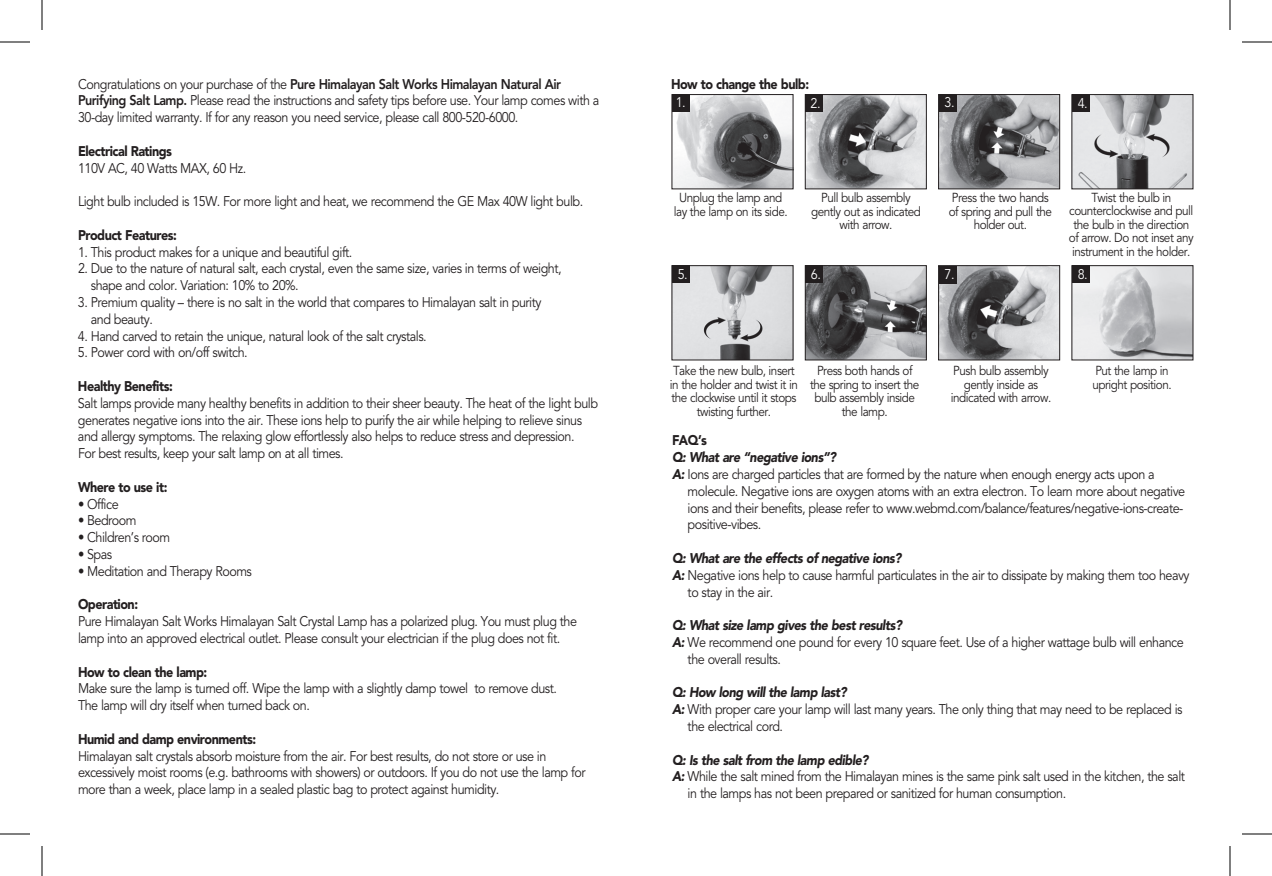
<style>
.page{position:relative;width:1272px;height:876px;background:#fff}
.page>*{position:absolute;margin:0;border:0;box-sizing:border-box;transform-origin:0 0}
.t1{font:14px/16.8px "Avenir";letter-spacing:-.04em;color:#231f20;scale:.9 1}
.t2{font:italic 900 14px "Avenir";letter-spacing:-.04em;color:#231f20;scale:.9 1}
.t3{font:900 14px "Avenir";letter-spacing:-.04em;color:#231f20;scale:.9 1}
.t4{font:14px "Avenir";color:#fff;scale:.9 1}
.t5{font:13px/13.4px "Avenir";letter-spacing:-.04em;color:#231f20;text-align:center;scale:.9 1}
.s1{font-weight:800}
.s2{font-weight:900;font-style:italic}
</style>
<div class="page">
<img style="left:674px;top:96px;width:117px;height:91px">
<div style="left:672px;top:94px;width:121px;height:95px;border:1px solid #231f20"></div>
<img style="left:807px;top:96px;width:118px;height:91px">
<div style="left:805px;top:94px;width:122px;height:95px;border:1px solid #231f20"></div>
<img style="left:940px;top:96px;width:118px;height:91px">
<div style="left:938px;top:94px;width:122px;height:95px;border:1px solid #231f20"></div>
<img style="left:1074px;top:96px;width:117px;height:91px">
<div style="left:1072px;top:94px;width:121px;height:95px;border:1px solid #231f20"></div>
<img style="left:674px;top:267px;width:117px;height:91px">
<div style="left:672px;top:265px;width:121px;height:95px;border:1px solid #231f20"></div>
<img style="left:807px;top:267px;width:118px;height:91px">
<div style="left:805px;top:265px;width:122px;height:95px;border:1px solid #231f20"></div>
<img style="left:940px;top:267px;width:118px;height:91px">
<div style="left:938px;top:265px;width:122px;height:95px;border:1px solid #231f20"></div>
<img style="left:1074px;top:267px;width:117px;height:91px">
<div style="left:1072px;top:265px;width:121px;height:95px;border:1px solid #231f20"></div>
<div style="left:672px;top:94px;width:18px;height:18px;background:#231f20"></div>
<div style="left:805px;top:95px;width:17px;height:17px;background:#231f20"></div>
<div style="left:939px;top:94px;width:17px;height:18px;background:#231f20"></div>
<div style="left:1072px;top:94px;width:17px;height:18px;background:#231f20"></div>
<div style="left:672px;top:266px;width:18px;height:17px;background:#231f20"></div>
<div style="left:805px;top:265px;width:18px;height:18px;background:#231f20"></div>
<div style="left:939px;top:266px;width:17px;height:17px;background:#231f20"></div>
<div style="left:1072px;top:266px;width:17px;height:17px;background:#231f20"></div>
<hr style="left:0;top:42px;width:30px;height:1px;background:#000">
<hr style="left:1242px;top:42px;width:30px;height:1px;background:#000">
<hr style="left:0;top:834px;width:30px;height:1px;background:#000">
<hr style="left:1242px;top:834px;width:30px;height:1px;background:#000">
<hr style="left:42px;top:0;width:1px;height:30px;background:#000">
<hr style="left:42px;top:846px;width:1px;height:30px;background:#000">
<hr style="left:1230px;top:0;width:1px;height:30px;background:#000">
<hr style="left:1230px;top:846px;width:1px;height:30px;background:#000">
<p class="t1" style="left:78px;top:76px;width:581px">Congratulations on your purchase of the <span class="s1">Pure Himalayan Salt Works Himalayan Natural Air<br>Purifying Salt Lamp.</span> Please read the instructions and safety tips before use. Your lamp comes with a<br>30-day limited warranty. If for any reason you need service, please call 800-520-6000.</p>
<p class="t3" style="left:78px;top:143px;width:106px">Electrical Ratings</p>
<p class="t1" style="left:78px;top:160px;width:188px">110V AC, 40 Watts MAX, 60 Hz.</p>
<p class="t1" style="left:78px;top:193px;width:563px">Light bulb included is 15W. For more light and heat, we recommend the GE Max 40W light bulb.</p>
<p class="t3" style="left:78px;top:227px;width:111px">Product Features:</p>
<p class="t1" style="left:78px;top:244px;width:306px">1. This product makes for a unique and beautiful gift.</p>
<p class="t1" style="left:91px;top:261px;width:525px;text-indent:-13px">2. Due to the nature of natural salt, each crystal, even the same size, varies in terms of weight, shape and color. Variation: 10% to 20%.</p>
<p class="t1" style="left:91px;top:294px;width:502px;text-indent:-13px">3. Premium quality – there is no salt in the world that compares to Himalayan salt in purity and beauty.</p>
<p class="t1" style="left:78px;top:328px;width:389px">4. Hand carved to retain the unique, natural look of the salt crystals.</p>
<p class="t1" style="left:78px;top:345px;width:190px">5. Power cord with on/off switch.</p>
<p class="t3" style="left:78px;top:378px;width:107px">Healthy Benefits:</p>
<p class="t1" style="left:78px;top:395px;width:579px">Salt lamps provide many healthy benefits in addition to their sheer beauty. The heat of the light bulb generates negative ions into the air. These ions help to purify the air while helping to relieve sinus and allergy symptoms. The relaxing glow effortlessly also helps to reduce stress and depression.<br>For best results, keep your salt lamp on at all times.</p>
<p class="t3" style="left:78px;top:479px;width:101px">Where to use it:</p>
<p class="t1" style="left:78px;top:496px;width:47px">• Office</p>
<p class="t1" style="left:78px;top:513px;width:67px">• Bedroom</p>
<p class="t1" style="left:78px;top:529px;width:104px">• Children’s room</p>
<p class="t1" style="left:78px;top:546px;width:40px">• Spas</p>
<p class="t1" style="left:78px;top:563px;width:195px">• Meditation and Therapy Rooms</p>
<p class="t3" style="left:78px;top:596px;width:68px">Operation:</p>
<p class="t1" style="left:78px;top:613px;width:556px">Pure Himalayan Salt Works Himalayan Salt Crystal Lamp has a polarized plug. You must plug the lamp into an approved electrical outlet. Please consult your electrician if the plug does not fit.</p>
<p class="t3" style="left:78px;top:663px;width:145px">How to clean the lamp:</p>
<p class="t1" style="left:78px;top:681px;width:534px">Make sure the lamp is turned off. Wipe the lamp with a slightly damp towel to remove dust.<br>The lamp will dry itself when turned back on.</p>
<p class="t3" style="left:78px;top:731px;width:199px">Humid and damp environments:</p>
<p class="t1" style="left:78px;top:748px;width:565px">Himalayan salt crystals absorb moisture from the air. For best results, do not store or use in excessively moist rooms (e.g. bathrooms with showers) or outdoors. If you do not use the lamp for more than a week, place lamp in a sealed plastic bag to protect against humidity.</p>
<p class="t3" style="left:671px;top:75px;width:155px">How to change the bulb:</p>
<p class="t4" style="left:676px;top:95px;width:13px">1.</p>
<p class="t4" style="left:811px;top:95px;width:13px">2.</p>
<p class="t4" style="left:945px;top:95px;width:13px">3.</p>
<p class="t4" style="left:1078px;top:95px;width:13px">4.</p>
<p class="t5" style="left:674px;top:191px;width:128px">Unplug the lamp and lay the lamp on its side.</p>
<p class="t5" style="left:811px;top:191px;width:124px">Pull bulb assembly gently out as indicated with arrow.</p>
<p class="t5" style="left:949px;top:191px;width:116px">Press the two hands of spring and pull the holder out.</p>
<p class="t5" style="left:1069px;top:191px;width:140px">Twist the bulb in counterclockwise and pull the bulb in the direction of arrow. Do not inset any instrument in the holder.</p>
<p class="t4" style="left:678px;top:266px;width:13px">5.</p>
<p class="t4" style="left:811px;top:266px;width:13px">6.</p>
<p class="t4" style="left:945px;top:266px;width:13px">7.</p>
<p class="t4" style="left:1078px;top:266px;width:13px">8.</p>
<p class="t5" style="left:670px;top:364px;width:144px">Take the new bulb, insert in the holder and twist it in the clockwise until it stops twisting further.</p>
<p class="t5" style="left:810px;top:364px;width:123px">Press both hands of the spring to insert the bulb assembly inside the lamp.</p>
<p class="t5" style="left:951px;top:364px;width:113px">Push bulb assembly gently inside as indicated with arrow.</p>
<p class="t5" style="left:1092px;top:364px;width:90px;text-align:left">Put the lamp in upright position.</p>
<p class="t3" style="left:672px;top:432px;width:40px">FAQ’s</p>
<p class="t2" style="left:672px;top:449px;width:184px">Q: What are “negative ions”?</p>
<p class="t1" style="left:672px;top:466px;width:538px"><span class="s2">A:</span> Ions are charged particles that are formed by the nature when enough energy acts upon a</p>
<p class="t1" style="left:688px;top:483px;width:554px">molecule. Negative ions are oxygen atoms with an extra electron. To learn more about negative</p>
<p class="t1" style="left:688px;top:500px;width:552px">ions and their benefits, please refer to www.webmd.com/balance/features/negative-ions-create-</p>
<p class="t1" style="left:688px;top:516px;width:83px">positive-vibes.</p>
<p class="t2" style="left:672px;top:550px;width:256px">Q: What are the effects of negative ions?</p>
<p class="t1" style="left:672px;top:567px;width:577px"><span class="s2">A:</span> Negative ions help to cause harmful particulates in the air to dissipate by making them too heavy</p>
<p class="t1" style="left:688px;top:584px;width:97px">to stay in the air.</p>
<p class="t2" style="left:672px;top:617px;width:257px">Q: What size lamp gives the best results?</p>
<p class="t1" style="left:672px;top:634px;width:570px"><span class="s2">A:</span> We recommend one pound for every 10 square feet. Use of a higher wattage bulb will enhance</p>
<p class="t1" style="left:688px;top:651px;width:105px">the overall results.</p>
<p class="t2" style="left:672px;top:684px;width:196px">Q: How long will the lamp last?</p>
<p class="t1" style="left:672px;top:701px;width:569px"><span class="s2">A:</span> With proper care your lamp will last many years. The only thing that may need to be replaced is</p>
<p class="t1" style="left:688px;top:718px;width:107px">the electrical cord.</p>
<p class="t2" style="left:672px;top:751px;width:220px">Q: Is the salt from the lamp edible?</p>
<p class="t1" style="left:672px;top:768px;width:572px"><span class="s2">A:</span> While the salt mined from the Himalayan mines is the same pink salt used in the kitchen, the salt</p>
<p class="t1" style="left:688px;top:785px;width:422px">in the lamps has not been prepared or sanitized for human consumption.</p>
</div>
